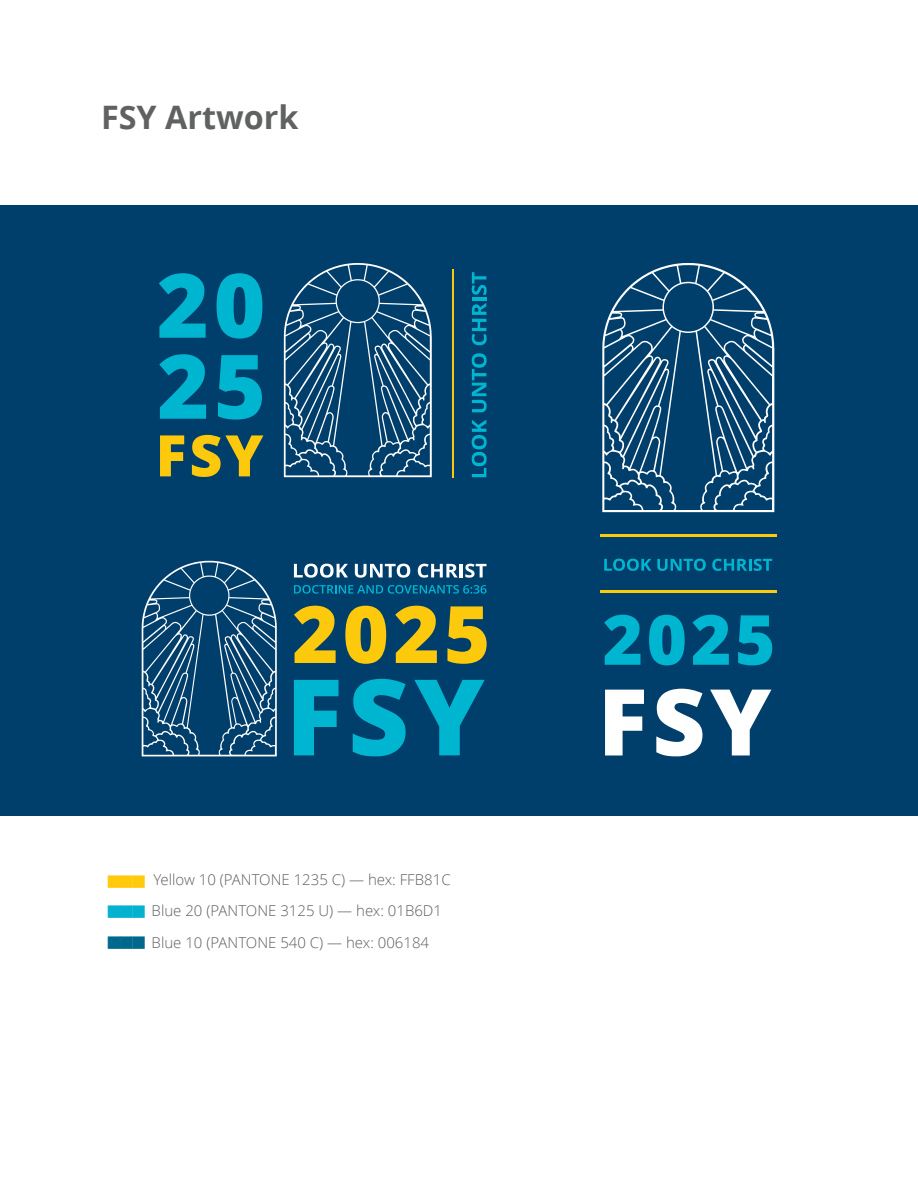
<style>
.page{position:relative;width:918px;height:1188px;background:#fff}
.page>*{position:absolute;margin:0;border:0;box-sizing:border-box;transform-origin:0 0}
.t1{font:700 32.25px "Zoramlds Lat";color:#606161}
.t2{font:300 18px "Zoramlds Lat";color:#feca0b}
.t3{font:300 18px "Zoramlds Lat";color:#03b2ce}
.t4{font:300 18px "Zoramlds Lat";color:#00688d}
.t5{font:300 15px "Zoramlds Lat";color:#606161}
</style>
<div class="page">
<div style="left:0;top:205px;width:918px;height:611px;background:#003f6c"></div>
<svg style="left:294px;top:564px;width:54px;height:14px"></svg>
<svg style="left:355px;top:564px;width:55px;height:14px"></svg>
<svg style="left:418px;top:564px;width:68px;height:14px"></svg>
<svg style="left:294px;top:585px;width:192px;height:9px"></svg>
<svg style="left:142px;top:561px;width:135px;height:195px"></svg>
<svg style="left:294px;top:680px;width:45px;height:75px"></svg>
<svg style="left:353px;top:679px;width:53px;height:77px"></svg>
<svg style="left:414px;top:680px;width:71px;height:75px"></svg>
<svg style="left:294px;top:606px;width:42px;height:57px"></svg>
<svg style="left:345px;top:606px;width:41px;height:58px"></svg>
<svg style="left:395px;top:606px;width:42px;height:57px"></svg>
<svg style="left:447px;top:606px;width:40px;height:58px"></svg>
<svg style="left:284px;top:263px;width:148px;height:214px"></svg>
<svg style="left:472px;top:420px;width:15px;height:57px"></svg>
<svg style="left:472px;top:353px;width:15px;height:59px"></svg>
<svg style="left:472px;top:303px;width:15px;height:42px"></svg>
<hr style="left:472px;top:298px;width:14px;height:3px;background:#00b5d0">
<svg style="left:472px;top:272px;width:15px;height:23px"></svg>
<svg style="left:160px;top:435px;width:24px;height:41px"></svg>
<svg style="left:192px;top:435px;width:71px;height:42px"></svg>
<svg style="left:159px;top:273px;width:47px;height:65px"></svg>
<svg style="left:217px;top:273px;width:45px;height:66px"></svg>
<svg style="left:159px;top:354px;width:47px;height:65px"></svg>
<svg style="left:218px;top:355px;width:44px;height:65px"></svg>
<hr style="left:452px;top:269px;width:2px;height:208px;background:#fdc90c">
<svg style="left:602px;top:263px;width:172px;height:249px"></svg>
<svg style="left:604px;top:559px;width:47px;height:12px"></svg>
<svg style="left:657px;top:559px;width:49px;height:12px"></svg>
<svg style="left:712px;top:559px;width:60px;height:12px"></svg>
<svg style="left:605px;top:690px;width:39px;height:65px"></svg>
<svg style="left:656px;top:689px;width:47px;height:67px"></svg>
<svg style="left:710px;top:690px;width:61px;height:65px"></svg>
<svg style="left:604px;top:615px;width:37px;height:50px"></svg>
<svg style="left:649px;top:615px;width:36px;height:50px"></svg>
<svg style="left:693px;top:615px;width:36px;height:50px"></svg>
<svg style="left:738px;top:615px;width:34px;height:50px"></svg>
<hr style="left:600px;top:590px;width:176px;height:3px;background:#fdc90c">
<hr style="left:600px;top:534px;width:176px;height:3px;background:#fdc90c">
<p class="t1" style="left:101px;top:93px;width:199px">FSY Artwork</p>
<p class="t2" style="left:107px;top:867px;width:39px">■■■</p>
<p class="t3" style="left:107px;top:897px;width:39px">■■■</p>
<p class="t4" style="left:107px;top:928px;width:39px">■■■</p>
<p class="t5" style="left:153px;top:869px;width:299px">Yellow 10 (PANTONE 1235 C) — hex: FFB81C</p>
<p class="t5" style="left:152px;top:900px;width:292px">Blue 20 (PANTONE 3125 U) — hex: 01B6D1</p>
<p class="t5" style="left:152px;top:931px;width:279px">Blue 10 (PANTONE 540 C) — hex: 006184</p>
</div>
